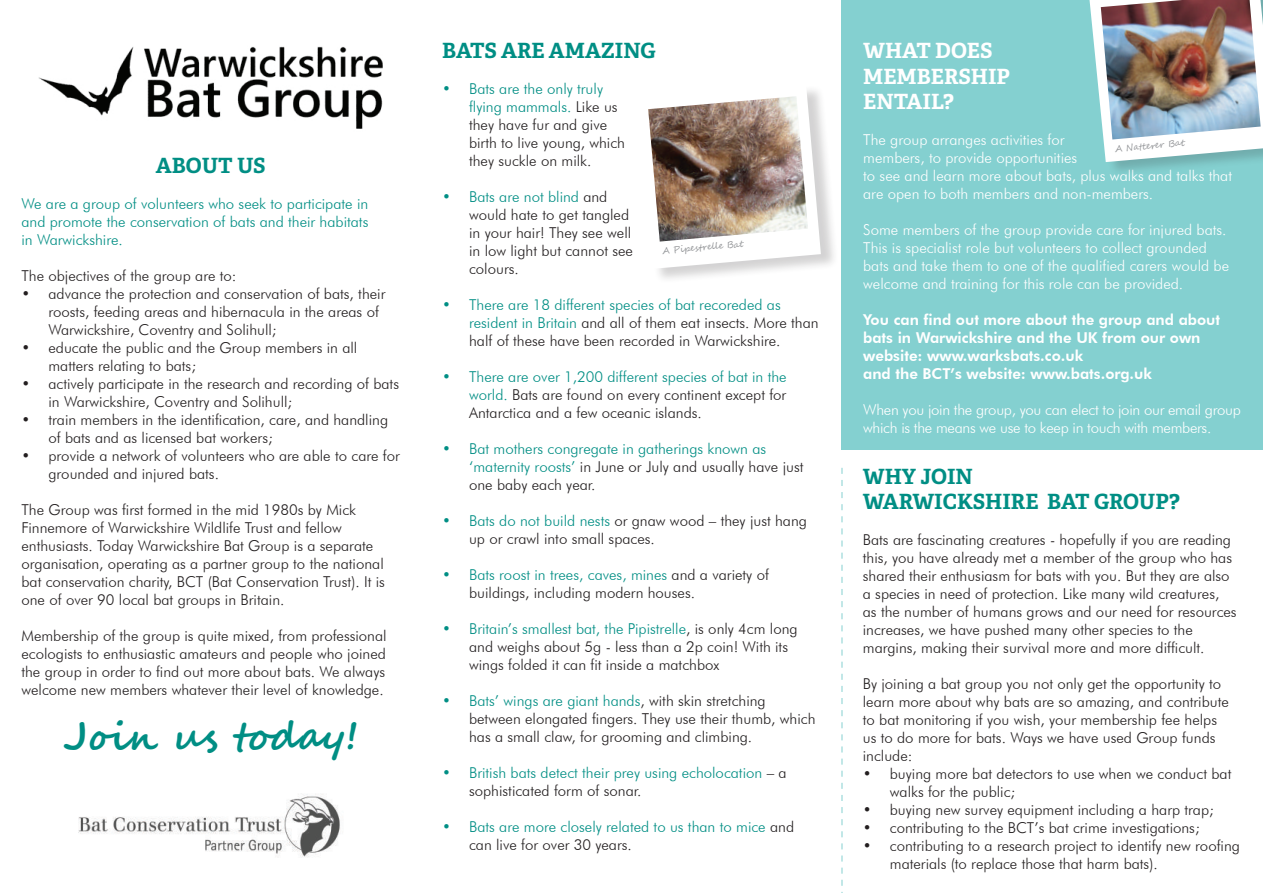
<style>
.page{position:relative;width:1263px;height:893px;background:#fff}
.page>*{position:absolute;margin:0;border:0;box-sizing:border-box;transform-origin:0 0}
.t1{font:700 39px "Segoe Script";color:#008e84}
.t2{font:700 21px/25.2px "Adelle";color:#008e84}
.t3{font:700 21px/25.2px "Adelle";color:#fff}
.t4{font:300 15px/18px "Futura BT";color:#231f20}
.t5{font:300 15px/18px "Futura BT";color:#008e84}
.t6{font:300 15px/18px "Futura BT";color:#fff}
.t7{font:800 15px/18px "Futura BT";color:#fff}
.t8{font:300 15px/18px "Futura BT";letter-spacing:-.02em;color:#fff}
.t9{font:9px "Segoe Script";color:#939598}
.s1{color:#008e84}
.s2{color:#231f20}
</style>
<div class="page">
<div style="left:639px;top:84px;width:200px;height:200px;background:#231f20;opacity:.2"></div>
<svg style="left:639px;top:85px;width:182px;height:184px"></svg>
<img style="left:648px;top:96px;width:160px;height:146px">
<img style="left:78px;top:794px;width:262px;height:63px">
<img style="left:39px;top:46px;width:344px;height:83px">
<div style="left:842px;top:0;width:421px;height:450px;background:#84d0d0"></div>
<div style="left:1092px;top:0;width:171px;height:177px;background:#231f20;opacity:.2"></div>
<svg style="left:1089px;top:0;width:174px;height:162px"></svg>
<img style="left:1101px;top:0;width:159px;height:139px">
<svg style="left:842px;top:468px;width:1px;height:425px"></svg>
<h2 class="t2" style="left:156px;top:152px;width:111px">ABOUT US</h2>
<p class="t5" style="left:21px;top:195px;width:348px;text-align:justify">We are a group of volunteers who seek to participate in and promote the conservation of bats and their habitats in Warwickshire.</p>
<p class="t4" style="left:21px;top:267px;width:217px">The objectives of the group are to:</p>
<p class="t4" style="left:48px;top:285px;width:338px;text-indent:-27px">• advance the protection and conservation of bats, their roosts, feeding areas and hibernacula in the areas of<br>Warwickshire, Coventry and Solihull;</p>
<p class="t4" style="left:48px;top:339px;width:310px;text-indent:-27px">• educate the public and the Group members in all matters relating to bats;</p>
<p class="t4" style="left:48px;top:375px;width:352px;text-indent:-27px">• actively participate in the research and recording of bats in Warwickshire, Coventry and Solihull;</p>
<p class="t4" style="left:48px;top:411px;width:341px;text-indent:-27px">• train members in the identification, care, and handling of bats and as licensed bat workers;</p>
<p class="t4" style="left:48px;top:447px;width:353px;text-indent:-27px">• provide a network of volunteers who are able to care for grounded and injured bats.</p>
<p class="t4" style="left:21px;top:501px;width:365px">The Group was first formed in the mid 1980s by Mick Finnemore of Warwickshire Wildlife Trust and fellow enthusiasts. Today Warwickshire Bat Group is a separate organisation, operating as a partner group to the national bat conservation charity, BCT (Bat Conservation Trust). It is one of over 90 local bat groups in Britain.</p>
<p class="t4" style="left:21px;top:627px;width:367px;text-align:justify">Membership of the group is quite mixed, from professional ecologists to enthusiastic amateurs and people who joined the group in order to find out more about bats. We always welcome new members whatever their level of knowledge.</p>
<h1 class="t1" style="left:63px;top:705px;width:297px">Join us today!</h1>
<h2 class="t2" style="left:442px;top:38px;width:215px">BATS ARE AMAZING</h2>
<p class="t4" style="left:469px;top:80px;width:157px;text-indent:-27px"><span class="s1">• Bats are the only truly flying mammals.</span> Like us they have fur and give birth to live young, which they suckle on milk.</p>
<p class="t4" style="left:469px;top:188px;width:166px;text-indent:-27px"><span class="s1">• Bats are not blind</span> and would hate to get tangled in your hair! They see well in low light but cannot see colours.</p>
<p class="t4" style="left:469px;top:296px;width:351px;text-indent:-27px"><span class="s1">• There are 18 different species of bat recoreded as resident in Britain</span> and all of them eat insects. More than half of these have been recorded in Warwickshire.</p>
<p class="t4" style="left:469px;top:368px;width:319px;text-align:justify;text-indent:-27px"><span class="s1">• There are over 1,200 different species of bat in the world.</span> Bats are found on every continent except for Antarctica and a few oceanic islands.</p>
<p class="t5" style="left:469px;top:440px;width:336px;text-indent:-27px">• Bat mothers congregate in gatherings known as ‘maternity roosts’ <span class="s2">in June or July and usually have just one baby each year.</span></p>
<p class="t4" style="left:469px;top:512px;width:339px;text-indent:-27px"><span class="s1">• Bats do not build nests</span> or gnaw wood – they just hang up or crawl into small spaces.</p>
<p class="t4" style="left:469px;top:566px;width:301px;text-indent:-27px"><span class="s1">• Bats roost in trees, caves, mines</span> and a variety of buildings, including modern houses.</p>
<p class="t4" style="left:469px;top:620px;width:330px;text-indent:-27px"><span class="s1">• Britain’s smallest bat, the Pipistrelle</span>, is only 4cm long and weighs about 5g - less than a 2p coin! With its wings folded it can fit inside a matchbox</p>
<p class="t4" style="left:469px;top:692px;width:348px;text-indent:-27px"><span class="s1">• Bats’ wings are giant hands</span>, with skin stretching between elongated fingers. They use their thumb, which has a small claw, for grooming and climbing.</p>
<p class="t5" style="left:469px;top:764px;width:319px;text-indent:-27px">• British bats detect their prey using echolocation <span class="s2">– a sophisticated form of sonar.</span></p>
<p class="t5" style="left:469px;top:818px;width:327px;text-indent:-27px">• Bats are more closely related to us than to mice <span class="s2">and can live for over 30 years.</span></p>
<p class="t9" style="left:662px;top:243px;width:82px;rotate:-5deg">A Pipestrelle Bat</p>
<h2 class="t3" style="left:863px;top:38px;width:148px">WHAT DOES<br>MEMBERSHIP<br>ENTAIL?</h2>
<p class="t6" style="left:863px;top:130px;width:370px">The group arranges activities for<br>members, to provide opportunities<br>to see and learn more about bats, plus walks and talks that are open to both members and non-members.</p>
<p class="t6" style="left:863px;top:220px;width:367px">Some members of the group provide care for injured bats.<br>This is specialist role but volunteers to collect grounded bats and take them to one of the qualified carers would be welcome and training for this role can be provided.</p>
<p class="t7" style="left:863px;top:310px;width:358px">You can find out more about the group and about bats in Warwickshire and the UK from our own website: www.warksbats.co.uk<br>and the BCT’s website: www.bats.org.uk</p>
<p class="t8" style="left:863px;top:400px;width:379px">When you join the group, you can elect to join our email group which is the means we use to keep in touch with members.</p>
<h2 class="t2" style="left:863px;top:463px;width:319px">WHY JOIN<br>WARWICKSHIRE BAT GROUP?</h2>
<p class="t4" style="left:863px;top:531px;width:375px">Bats are fascinating creatures - hopefully if you are reading this, you have already met a member of the group who has shared their enthusiasm for bats with you. But they are also a species in need of protection. Like many wild creatures, as the number of humans grows and our need for resources increases, we have pushed many other species to the margins, making their survival more and more difficult.</p>
<p class="t4" style="left:863px;top:675px;width:368px">By joining a bat group you not only get the opportunity to learn more about why bats are so amazing, and contribute to bat monitoring if you wish, your membership fee helps us to do more for bats. Ways we have used Group funds include:</p>
<p class="t4" style="left:890px;top:765px;width:343px;text-indent:-27px">• buying more bat detectors to use when we conduct bat walks for the public;</p>
<p class="t4" style="left:863px;top:801px;width:352px">• buying new survey equipment including a harp trap;</p>
<p class="t4" style="left:863px;top:819px;width:338px">• contributing to the BCT’s bat crime investigations;</p>
<p class="t4" style="left:890px;top:837px;width:352px;text-indent:-27px">• contributing to a research project to identify new roofing materials (to replace those that harm bats).</p>
<p class="t9" style="left:1114px;top:141px;width:71px;rotate:-5deg">A Natt erer Bat</p>
</div>
